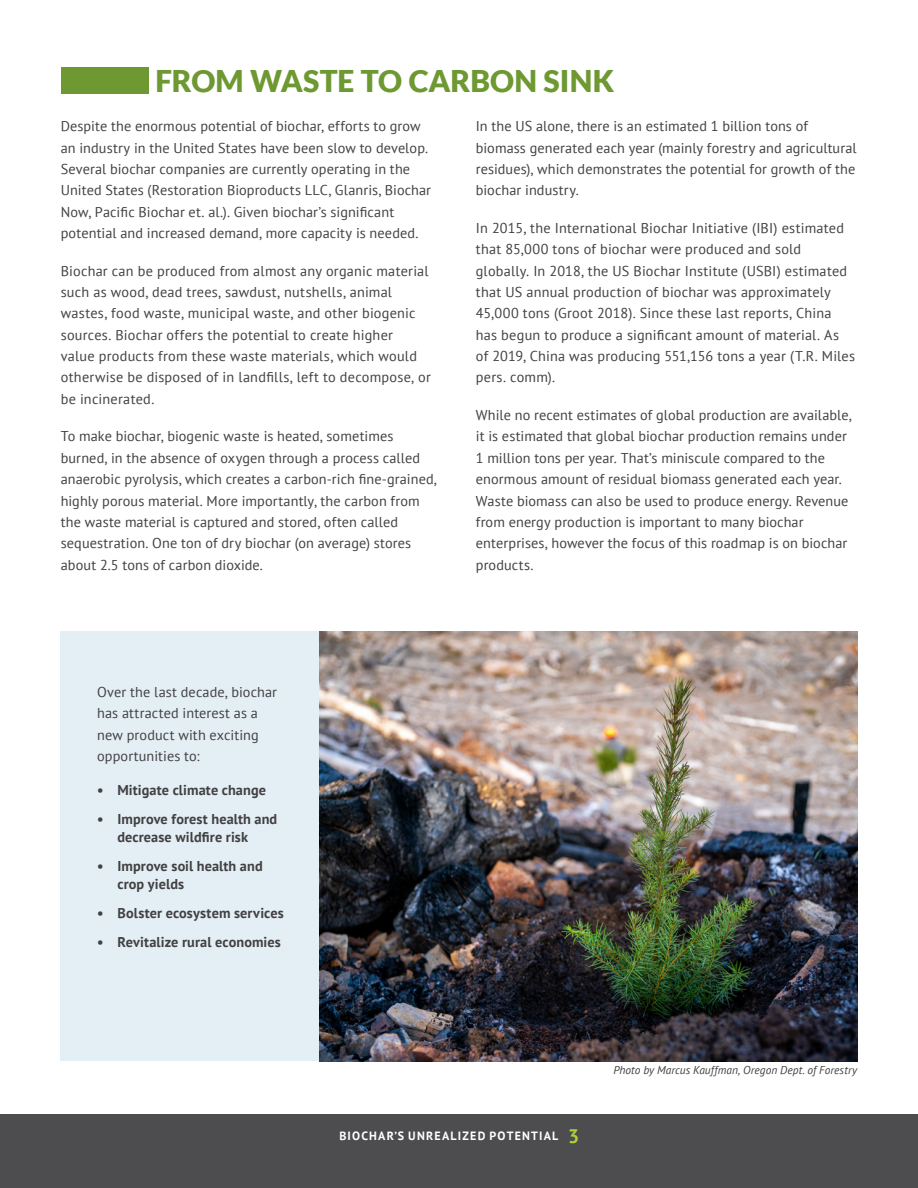
<style>
.page{position:relative;width:918px;height:1188px;background:#fff}
.page>*{position:absolute;margin:0;border:0;box-sizing:border-box;transform-origin:0 0}
.t1{font:900 30px "Lato";letter-spacing:.005em;color:#6d9832}
.t2{font:14.25px/21.3px "PT Sans";letter-spacing:.01em;color:#414042}
.t3{font:700 14.25px/18px "PT Sans";letter-spacing:.01em;color:#414042}
.t4{font:700 12px "PT Sans";letter-spacing:.1em;color:#fff}
.t5{font:italic 11.4px "PT Sans";letter-spacing:.005em;color:#414042}
.s1{font-size:19.5px;color:#add136}
</style>
<div class="page">
<div style="left:61px;top:68px;width:87px;height:26px;background:#6d9832"></div>
<div style="left:61px;top:632px;width:332px;height:429px;background:#e4eff5"></div>
<img style="left:320px;top:632px;width:537px;height:429px">
<div style="left:0;top:1114px;width:918px;height:74px;background:#4d4d4f"></div>
<h1 class="t1" style="left:156px;top:64px;width:460px">FROM WASTE TO CARBON SINK</h1>
<p class="t2" style="left:61px;top:115px;width:372px">Despite the enormous potential of biochar, efforts to grow an industry in the United States have been slow to develop.<br>Several biochar companies are currently operating in the United States (Restoration Bioproducts LLC, Glanris, Biochar Now, Pacific Biochar et. al.). Given biochar’s significant potential and increased demand, more capacity is needed.</p>
<p class="t2" style="left:61px;top:260px;width:372px">Biochar can be produced from almost any organic material such as wood, dead trees, sawdust, nutshells, animal wastes, food waste, municipal waste, and other biogenic sources. Biochar offers the potential to create higher<br>value products from these waste materials, which would otherwise be disposed of in landfills, left to decompose, or be incinerated.</p>
<p class="t2" style="left:61px;top:425px;width:378px">To make biochar, biogenic waste is heated, sometimes burned, in the absence of oxygen through a process called anaerobic pyrolysis, which creates a carbon-rich fine-grained, highly porous material. More importantly, the carbon from the waste material is captured and stored, often called sequestration. One ton of dry biochar (on average) stores about 2.5 tons of carbon dioxide.</p>
<p class="t2" style="left:476px;top:115px;width:382px">In the US alone, there is an estimated 1 billion tons of biomass generated each year (mainly forestry and agricultural residues), which demonstrates the potential for growth of the biochar industry.</p>
<p class="t2" style="left:476px;top:217px;width:381px">In 2015, the International Biochar Initiative (IBI) estimated that 85,000 tons of biochar were produced and sold globally. In 2018, the US Biochar Institute (USBI) estimated that US annual production of biochar was approximately 45,000 tons (Groot 2018). Since these last reports, China has begun to produce a significant amount of material. As of 2019, China was producing 551,156 tons a year (T.R. Miles pers. comm).</p>
<p class="t2" style="left:476px;top:404px;width:377px">While no recent estimates of global production are available, it is estimated that global biochar production remains under 1 million tons per year. That’s miniscule compared to the enormous amount of residual biomass generated each year.<br>Waste biomass can also be used to produce energy. Revenue from energy production is important to many biochar enterprises, however the focus of this roadmap is on biochar products.</p>
<p class="t2" style="left:97px;top:681px;width:181px">Over the last decade, biochar has attracted interest as a new product with exciting opportunities to:</p>
<p class="t3" style="left:97px;top:781px;width:170px">• Mitigate climate change</p>
<p class="t3" style="left:117px;top:810px;width:161px;text-indent:-20px">• Improve forest health and decrease wildfire risk</p>
<p class="t3" style="left:117px;top:857px;width:147px;text-indent:-20px">• Improve soil health and crop yields</p>
<p class="t3" style="left:97px;top:903px;width:188px">• Bolster ecosystem services</p>
<p class="t3" style="left:97px;top:932px;width:185px">• Revitalize rural economies</p>
<p class="t4" style="left:339px;top:1128px;width:241px">BIOCHAR’S UNREALIZED POTENTIAL <span class="s1">3</span></p>
<p class="t5" style="left:613px;top:1063px;width:245px">Photo by Marcus Kauffman, Oregon Dept. of Forestry</p>
</div>
